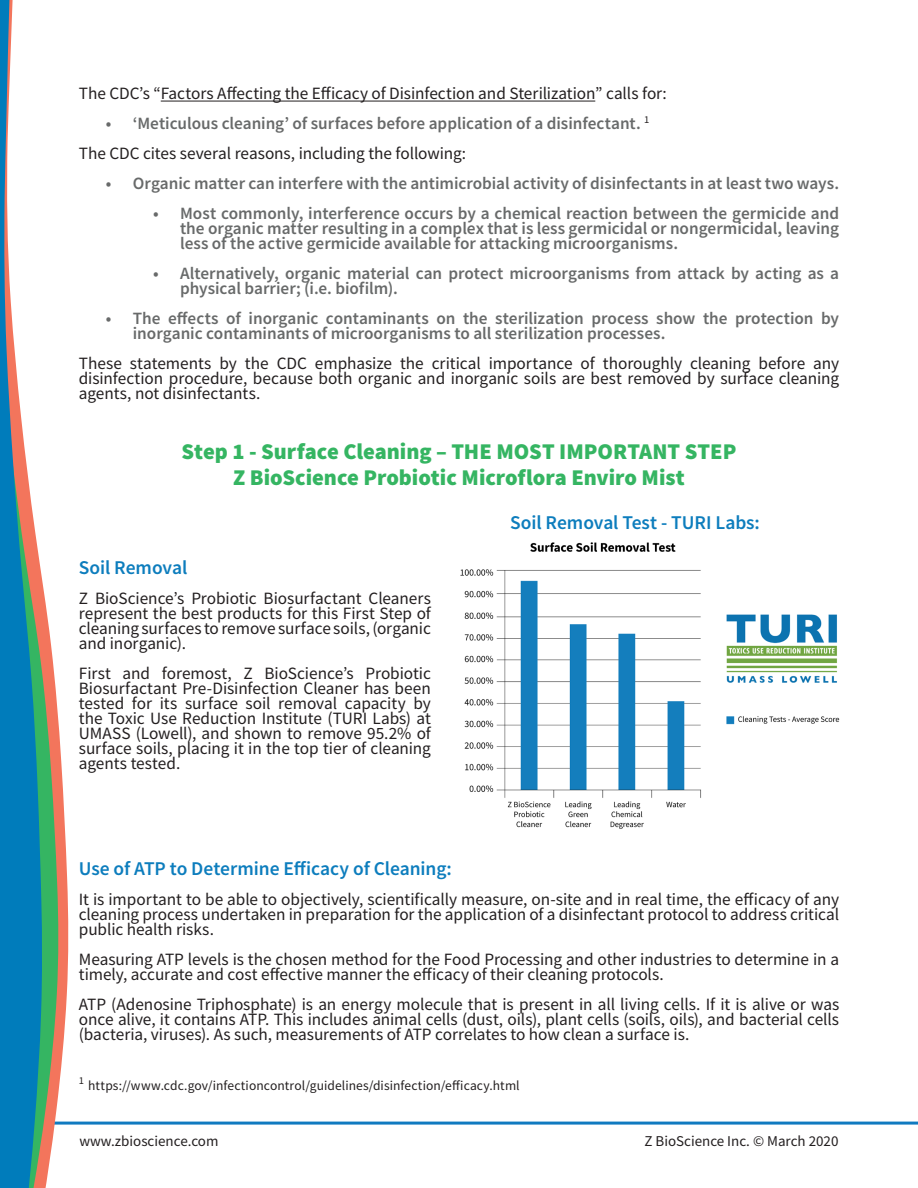
<style>
.page{position:relative;width:918px;height:1188px;background:#fff}
.page>*{position:absolute;margin:0;border:0;box-sizing:border-box;transform-origin:0 0}
.Body_Paragraph{font:900 22.5px "Source Sans Pro";color:#35b562}
.Body_Paragraph-2{font:600 19.5px "Source Sans Pro";letter-spacing:-.005em;color:#0d7dbd}
.Body_Paragraph-3{font:17.25px/15px "Source Sans Pro";letter-spacing:-.005em;color:#231f20;text-align:justify}
.t1{font:600 17.25px/15px "Source Sans Pro";color:#686a6a}
.t2{font:15px "Source Sans Pro";color:#231f20}
.Body_Paragraph-4{font:13.5px "Source Sans Pro";letter-spacing:.01em;color:#231f20}
</style>
<div class="page">
<hr style="left:0;top:1122px;width:918px;height:3px;background:#107ac0">
<svg style="left:59px;top:729px;width:10px;height:396px"></svg>
<svg style="left:42px;top:579px;width:17px;height:609px"></svg>
<svg style="left:0;top:0;width:42px;height:1188px;fill:#007cbb"></svg>
<hr style="left:161px;top:101px;width:434px;height:1px;background:#231f20">
<img style="left:460px;top:542px;width:380px;height:287px">
<p class="Body_Paragraph-3" style="left:79px;top:86px;width:589px">The CDC’s “Factors Affecting the Efficacy of Disinfection and Sterilization” calls for:</p>
<p class="t1" style="left:106px;top:116px;width:545px">• ‘Meticulous cleaning’ of surfaces before application of a disinfectant. <sup>1</sup></p>
<p class="Body_Paragraph-3" style="left:79px;top:146px;width:389px">The CDC cites several reasons, including the following:</p>
<p class="t1" style="left:106px;top:176px;width:735px">• Organic matter can interfere with the antimicrobial activity of disinfectants in at least two ways.</p>
<p class="t1" style="left:180px;top:206px;width:661px;text-align:justify;text-indent:-27px">• Most commonly, interference occurs by a chemical reaction between the germicide and the organic matter resulting in a complex that is less germicidal or nongermicidal, leaving less of the active germicide available for attacking microorganisms.</p>
<p class="t1" style="left:180px;top:266px;width:660px;text-indent:-27px">• Alternatively, organic material can protect microorganisms from attack by acting as a physical barrier; (i.e. biofilm).</p>
<p class="t1" style="left:133px;top:311px;width:708px;text-indent:-27px">• The effects of inorganic contaminants on the sterilization process show the protection by inorganic contaminants of microorganisms to all sterilization processes.</p>
<p class="Body_Paragraph-3" style="left:79px;top:356px;width:762px">These statements by the CDC emphasize the critical importance of thoroughly cleaning before any disinfection procedure, because both organic and inorganic soils are best removed by surface cleaning agents, not disinfectants.</p>
<p class="Body_Paragraph" style="left:182px;top:436px;width:556px">Step 1 - Surface Cleaning – THE MOST IMPORTANT STEP</p>
<p class="Body_Paragraph" style="left:233px;top:462px;width:453px">Z BioScience Probiotic Microflora Enviro Mist</p>
<p class="Body_Paragraph-2" style="left:79px;top:554px;width:110px">Soil Removal</p>
<p class="Body_Paragraph-3" style="left:79px;top:590px;width:354px">Z BioScience’s Probiotic Biosurfactant Cleaners represent the best products for this First Step of cleaning surfaces to remove surface soils, (organic and inorganic).</p>
<p class="Body_Paragraph-3" style="left:79px;top:665px;width:354px">First and foremost, Z BioScience’s Probiotic Biosurfactant Pre-Disinfection Cleaner has been tested for its surface soil removal capacity by the Toxic Use Reduction Institute (TURI Labs) at UMASS (Lowell), and shown to remove 95.2% of surface soils, placing it in the top tier of cleaning agents tested.</p>
<p class="Body_Paragraph-2" style="left:510px;top:510px;width:251px">Soil Removal Test - TURI Labs:</p>
<p class="Body_Paragraph-2" style="left:79px;top:856px;width:375px">Use of ATP to Determine Efficacy of Cleaning:</p>
<p class="Body_Paragraph-3" style="left:79px;top:892px;width:762px">It is important to be able to objectively, scientifically measure, on-site and in real time, the efficacy of any cleaning process undertaken in preparation for the application of a disinfectant protocol to address critical public health risks.</p>
<p class="Body_Paragraph-3" style="left:79px;top:952px;width:762px">Measuring ATP levels is the chosen method for the Food Processing and other industries to determine in a timely, accurate and cost effective manner the efficacy of their cleaning protocols.</p>
<p class="Body_Paragraph-3" style="left:79px;top:997px;width:762px">ATP (Adenosine Triphosphate) is an energy molecule that is present in all living cells. If it is alive or was once alive, it contains ATP. This includes animal cells (dust, oils), plant cells (soils, oils), and bacterial cells (bacteria, viruses). As such, measurements of ATP correlates to how clean a surface is.</p>
<p class="Body_Paragraph-4" style="left:79px;top:1077px;width:442px"><sup>1</sup> https://www.cdc.gov/infectioncontrol/guidelines/disinfection/efficacy.html</p>
<p class="t2" style="left:79px;top:1132px;width:141px">www.zbioscience.com</p>
<p class="t2" style="left:644px;top:1132px;width:196px">Z BioScience Inc. © March 2020</p>
</div>
